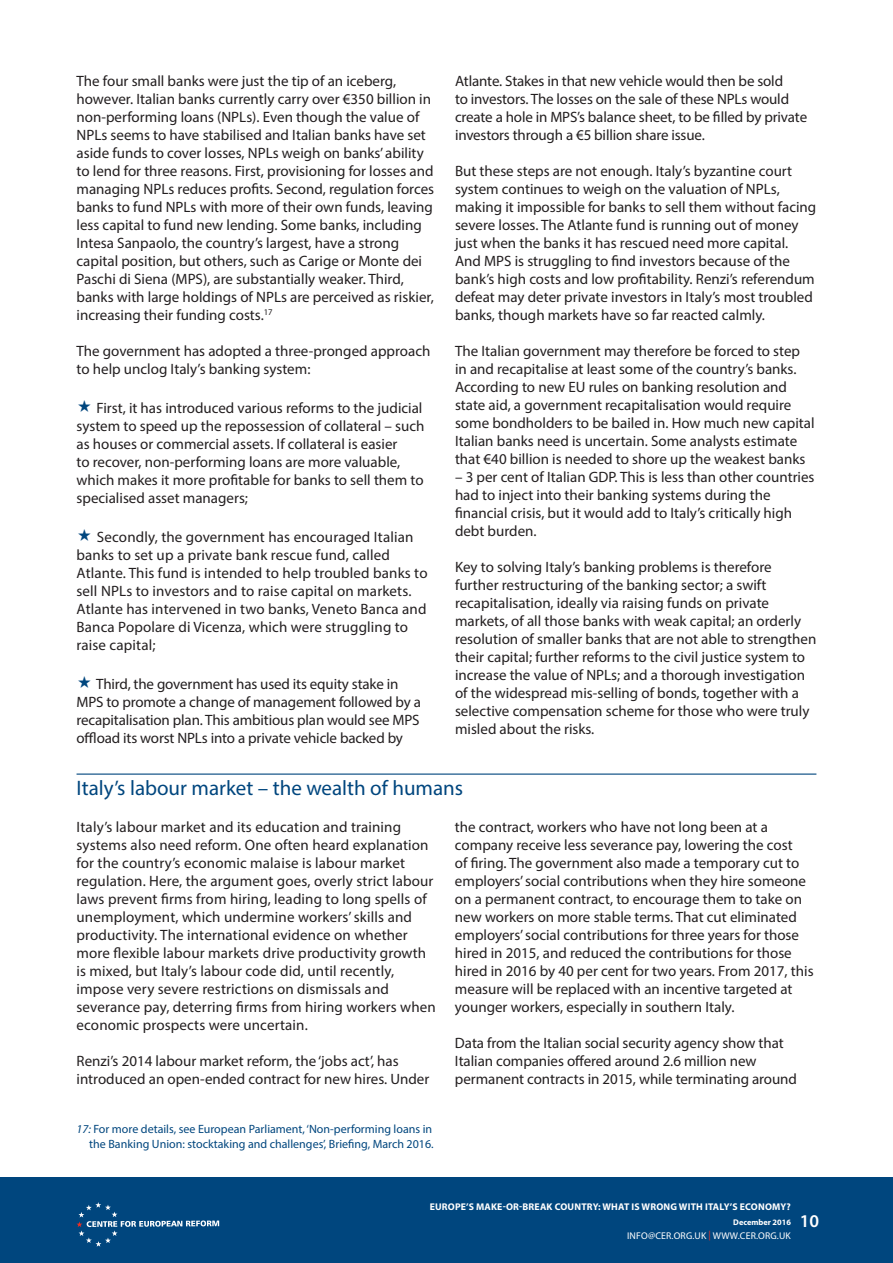
<style>
.page{position:relative;width:893px;height:1263px;background:#fff}
.page>*{position:absolute;margin:0;border:0;box-sizing:border-box;transform-origin:0 0}
.Section_Breaks{font:21px "Myriad Pro";color:#00467e}
.t1{font:600 18px "Myriad Pro";color:#fff}
.Body_Copy{font:15px/18px "Myriad Pro";color:#231f20}
.Footnotes{font:12px/15px "Myriad Pro";color:#00467e;text-align:right}
.t2{font:700 9.75px "Myriad Pro";letter-spacing:.02em;color:#fff}
.t3{font:9.75px "Myriad Pro";letter-spacing:.02em;color:#fff}
.t4{font:700 8.25px "Myriad Pro";color:#fff}
.s1{font-style:italic}
.s2{color:#ee2e22}
</style>
<div class="page">
<div style="left:0;top:1178px;width:893px;height:85px;background:#00467e"></div>
<svg style="left:77px;top:1202px;width:142px;height:45px"></svg>
<hr style="left:77px;top:773px;width:739px;height:2px;background:#00467e">
<p class="Body_Copy" style="left:77px;top:71px;width:359px">The four small banks were just the tip of an iceberg, however. Italian banks currently carry over €350 billion in non-performing loans (NPLs). Even though the value of NPLs seems to have stabilised and Italian banks have set aside funds to cover losses, NPLs weigh on banks’ ability to lend for three reasons. First, provisioning for losses and managing NPLs reduces profits. Second, regulation forces banks to fund NPLs with more of their own funds, leaving less capital to fund new lending. Some banks, including Intesa Sanpaolo, the country’s largest, have a strong capital position, but others, such as Carige or Monte dei Paschi di Siena (MPS), are substantially weaker. Third, banks with large holdings of NPLs are perceived as riskier, increasing their funding costs.<sup>17</sup></p>
<p class="Body_Copy" style="left:77px;top:341px;width:355px">The government has adopted a three-pronged approach to help unclog Italy’s banking system:</p>
<p class="Body_Copy" style="left:77px;top:398px;width:349px;text-indent:20px">First, it has introduced various reforms to the judicial system to speed up the repossession of collateral – such as houses or commercial assets. If collateral is easier<br>to recover, non-performing loans are more valuable, which makes it more profitable for banks to sell them to specialised asset managers;</p>
<p class="Body_Copy" style="left:77px;top:527px;width:353px;text-indent:20px">Secondly, the government has encouraged Italian banks to set up a private bank rescue fund, called Atlante. This fund is intended to help troubled banks to sell NPLs to investors and to raise capital on markets.<br>Atlante has intervened in two banks, Veneto Banca and Banca Popolare di Vicenza, which were struggling to raise capital;</p>
<p class="Body_Copy" style="left:77px;top:674px;width:346px;text-indent:20px">Third, the government has used its equity stake in MPS to promote a change of management followed by a recapitalisation plan. This ambitious plan would see MPS offload its worst NPLs into a private vehicle backed by</p>
<p class="Body_Copy" style="left:455px;top:71px;width:354px">Atlante. Stakes in that new vehicle would then be sold<br>to investors. The losses on the sale of these NPLs would create a hole in MPS’s balance sheet, to be filled by private investors through a €5 billion share issue.</p>
<p class="Body_Copy" style="left:455px;top:161px;width:363px">But these steps are not enough. Italy’s byzantine court system continues to weigh on the valuation of NPLs, making it impossible for banks to sell them without facing severe losses. The Atlante fund is running out of money just when the banks it has rescued need more capital.<br>And MPS is struggling to find investors because of the bank’s high costs and low profitability. Renzi’s referendum defeat may deter private investors in Italy’s most troubled banks, though markets have so far reacted calmly.</p>
<p class="Body_Copy" style="left:455px;top:341px;width:361px">The Italian government may therefore be forced to step in and recapitalise at least some of the country’s banks.<br>According to new EU rules on banking resolution and state aid, a government recapitalisation would require some bondholders to be bailed in. How much new capital Italian banks need is uncertain. Some analysts estimate that €40 billion is needed to shore up the weakest banks</p>
<p class="Body_Copy" style="left:455px;top:467px;width:361px">– 3 per cent of Italian GDP. This is less than other countries had to inject into their banking systems during the financial crisis, but it would add to Italy’s critically high debt burden.</p>
<p class="Body_Copy" style="left:455px;top:557px;width:363px">Key to solving Italy’s banking problems is therefore further restructuring of the banking sector; a swift recapitalisation, ideally via raising funds on private markets, of all those banks with weak capital; an orderly resolution of smaller banks that are not able to strengthen their capital; further reforms to the civil justice system to increase the value of NPLs; and a thorough investigation of the widespread mis-selling of bonds, together with a selective compensation scheme for those who were truly misled about the risks.</p>
<p class="Section_Breaks" style="left:77px;top:774px;width:388px">Italy’s labour market – the wealth of humans</p>
<p class="Body_Copy" style="left:77px;top:818px;width:361px">Italy’s labour market and its education and training systems also need reform. One often heard explanation for the country’s economic malaise is labour market regulation. Here, the argument goes, overly strict labour laws prevent firms from hiring, leading to long spells of unemployment, which undermine workers’ skills and productivity. The international evidence on whether more flexible labour markets drive productivity growth is mixed, but Italy’s labour code did, until recently, impose very severe restrictions on dismissals and severance pay, deterring firms from hiring workers when economic prospects were uncertain.</p>
<p class="Body_Copy" style="left:77px;top:1052px;width:354px">Renzi’s 2014 labour market reform, the ‘jobs act’, has introduced an open-ended contract for new hires. Under</p>
<p class="Body_Copy" style="left:455px;top:818px;width:360px">the contract, workers who have not long been at a company receive less severance pay, lowering the cost<br>of firing. The government also made a temporary cut to employers’ social contributions when they hire someone on a permanent contract, to encourage them to take on new workers on more stable terms. That cut eliminated employers’ social contributions for three years for those hired in 2015, and reduced the contributions for those hired in 2016 by 40 per cent for two years. From 2017, this measure will be replaced with an incentive targeted at younger workers, especially in southern Italy.</p>
<p class="Body_Copy" style="left:455px;top:1034px;width:343px">Data from the Italian social security agency show that<br>Italian companies offered around 2.6 million new permanent contracts in 2015, while terminating around</p>
<p class="Footnotes" style="left:77px;top:1121px;width:359px"><span class="s1">17:</span> For more details, see European Parliament, ‘Non-performing loans in the Banking Union: stocktaking and challenges’, Briefing, March 2016.</p>
<p class="t2" style="left:430px;top:1200px;width:363px">EUROPE’S MAKE-OR-BREAK COUNTRY: WHAT IS WRONG WITH ITALY’S ECONOMY?</p>
<p class="t4" style="left:733px;top:1217px;width:59px">December 2016</p>
<p class="t3" style="left:627px;top:1229px;width:165px">INFO@CER.ORG.UK <span class="s2">|</span> WWW.CER.ORG.UK</p>
<p class="t1" style="left:800px;top:1210px;width:21px">10</p>
</div>
